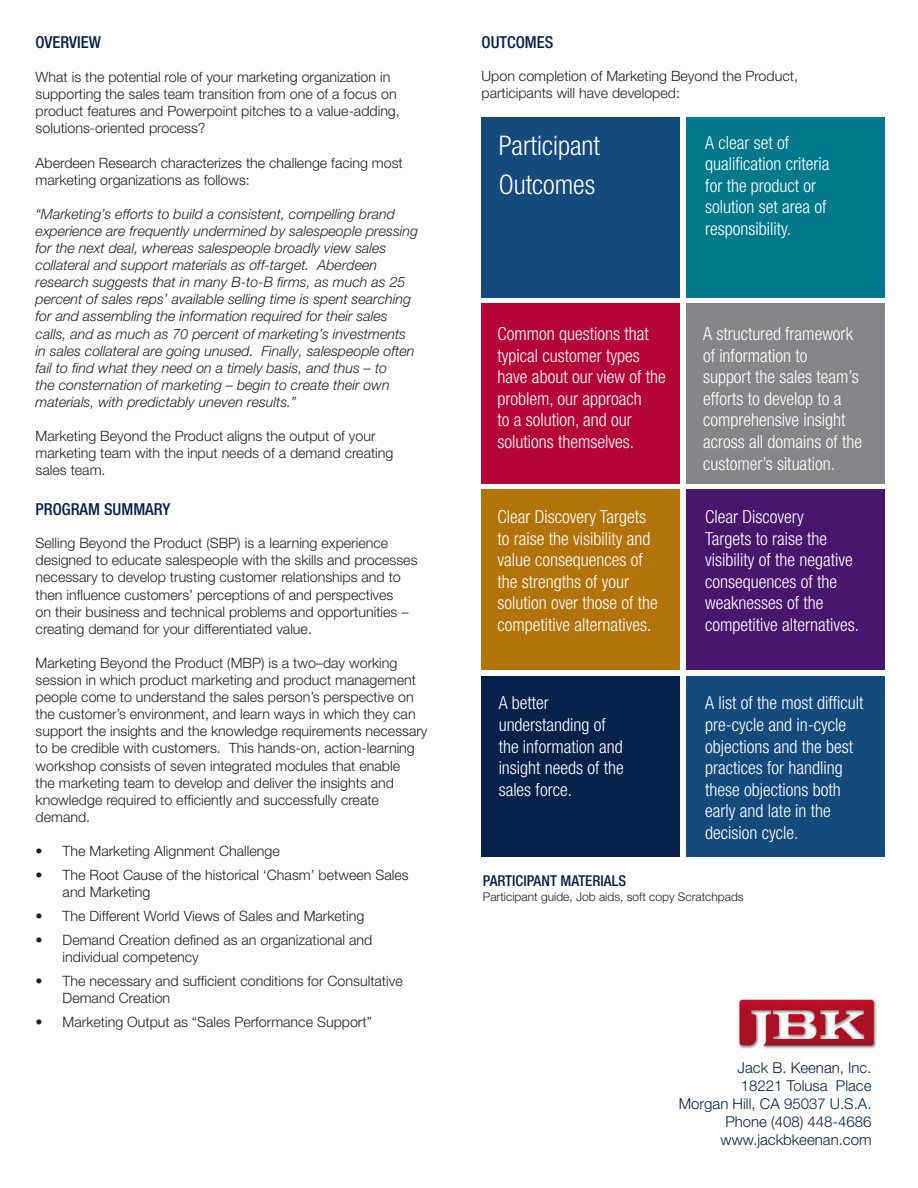
<style>
.page{position:relative;width:918px;height:1188px;background:#fff}
.page>*{position:absolute;margin:0;border:0;box-sizing:border-box;transform-origin:0 0}
.t1{font:300 condensed 27px "Helvetica Neue LT Pro";color:#fff}
.t2{font:300 condensed 18px/21.6px "Helvetica Neue LT Pro";color:#fff}
.t3{font:500 condensed 16.5px "Helvetica Neue LT Pro";color:#07214b}
.t4{font:300 15px "Helvetica Neue LT Pro";color:#07214b}
.t5{font:500 condensed 15px "Helvetica Neue LT Pro";color:#07214b}
.t6{font:300 14.25px/17.1px "Helvetica Neue LT Pro";color:#231f20}
.t7{font:italic 300 14.25px/17.1px "Helvetica Neue LT Pro";color:#231f20}
.t8{font:300 12px "Helvetica Neue LT Pro";color:#231f20}
</style>
<div class="page">
<img style="left:738px;top:999px;width:139px;height:50px">
<div style="left:481px;top:117px;width:199px;height:180px;background:#144a7c"></div>
<div style="left:686px;top:117px;width:199px;height:180px;background:#00788b"></div>
<div style="left:481px;top:303px;width:199px;height:181px;background:#b50536"></div>
<div style="left:686px;top:303px;width:199px;height:181px;background:#848689"></div>
<div style="left:481px;top:490px;width:199px;height:180px;background:#b2730b"></div>
<div style="left:686px;top:490px;width:199px;height:180px;background:#48166d"></div>
<div style="left:481px;top:676px;width:199px;height:180px;background:#07214b"></div>
<div style="left:686px;top:676px;width:199px;height:180px;background:#144a7c"></div>
<p class="t3" style="left:36px;top:32px;width:67px">OVERVIEW</p>
<p class="t6" style="left:36px;top:68px;width:366px">What is the potential role of your marketing organization in supporting the sales team transition from one of a focus on product features and Powerpoint pitches to a value-adding, solutions-oriented process?</p>
<p class="t6" style="left:36px;top:154px;width:369px">Aberdeen Research characterizes the challenge facing most marketing organizations as follows:</p>
<p class="t7" style="left:36px;top:205px;width:384px">“Marketing’s efforts to build a consistent, compelling brand experience are frequently undermined by salespeople pressing for the next deal, whereas salespeople broadly view sales collateral and support materials as off-target. Aberdeen research suggests that in many B-to-B firms, as much as 25 percent of sales reps’ available selling time is spent searching for and assembling the information required for their sales calls, and as much as 70 percent of marketing’s investments in sales collateral are going unused. Finally, salespeople often fail to find what they need on a timely basis, and thus – to<br>the consternation of marketing – begin to create their own materials, with predictably uneven results.”</p>
<p class="t6" style="left:36px;top:427px;width:359px">Marketing Beyond the Product aligns the output of your marketing team with the input needs of a demand creating sales team.</p>
<p class="t3" style="left:36px;top:499px;width:136px">PROGRAM SUMMARY</p>
<p class="t6" style="left:36px;top:534px;width:383px">Selling Beyond the Product (SBP) is a learning experience designed to educate salespeople with the skills and processes necessary to develop trusting customer relationships and to then influence customers’ perceptions of and perspectives<br>on their business and technical problems and opportunities – creating demand for your differentiated value.</p>
<p class="t6" style="left:36px;top:654px;width:393px">Marketing Beyond the Product (MBP) is a two–day working session in which product marketing and product management people come to understand the sales person’s perspective on the customer’s environment, and learn ways in which they can support the insights and the knowledge requirements necessary to be credible with customers. This hands-on, action-learning workshop consists of seven integrated modules that enable<br>the marketing team to develop and deliver the insights and knowledge required to efficiently and successfully create demand.</p>
<p class="t6" style="left:36px;top:842px;width:246px">• The Marketing Alignment Challenge</p>
<p class="t6" style="left:63px;top:866px;width:348px;text-indent:-27px">• The Root Cause of the historical ‘Chasm’ between Sales and Marketing</p>
<p class="t6" style="left:36px;top:907px;width:330px">• The Different World Views of Sales and Marketing</p>
<p class="t6" style="left:63px;top:931px;width:311px;text-indent:-27px">• Demand Creation defined as an organizational and individual competency</p>
<p class="t6" style="left:63px;top:972px;width:342px;text-indent:-27px">• The necessary and sufficient conditions for Consultative<br>Demand Creation</p>
<p class="t6" style="left:36px;top:1013px;width:338px">• Marketing Output as “Sales Performance Support”</p>
<p class="t3" style="left:482px;top:32px;width:73px">OUTCOMES</p>
<p class="t6" style="left:482px;top:67px;width:318px">Upon completion of Marketing Beyond the Product, participants will have developed:</p>
<p class="t1" style="left:499px;top:130px;width:103px">Participant</p>
<p class="t1" style="left:499px;top:169px;width:98px">Outcomes</p>
<p class="t2" style="left:705px;top:131px;width:126px">A clear set of qualification criteria for the product or solution set area of responsibility.</p>
<p class="t2" style="left:498px;top:323px;width:170px">Common questions that typical customer types have about our view of the problem, our approach<br>to a solution, and our solutions themselves.</p>
<p class="t2" style="left:703px;top:323px;width:161px">A structured framework of information to<br>support the sales team’s efforts to develop to a comprehensive insight across all domains of the customer’s situation.</p>
<p class="t2" style="left:498px;top:506px;width:162px">Clear Discovery Targets to raise the visibility and value consequences of the strengths of your solution over those of the competitive alternatives.</p>
<p class="t2" style="left:705px;top:506px;width:155px">Clear Discovery<br>Targets to raise the visibility of the negative consequences of the weaknesses of the competitive alternatives.</p>
<p class="t2" style="left:499px;top:692px;width:127px">A better understanding of the information and insight needs of the sales force.</p>
<p class="t2" style="left:705px;top:692px;width:160px">A list of the most difficult pre-cycle and in-cycle objections and the best practices for handling these objections both early and late in the decision cycle.</p>
<p class="t5" style="left:483px;top:872px;width:145px">PARTICIPANT MATERIALS</p>
<p class="t8" style="left:483px;top:889px;width:262px">Participant guide, Job aids, soft copy Scratchpads</p>
<p class="t4" style="left:738px;top:1059px;width:135px">Jack B. Keenan, Inc.</p>
<p class="t4" style="left:741px;top:1077px;width:132px">18221 Tolusa Place</p>
<p class="t4" style="left:679px;top:1095px;width:194px">Morgan Hill, CA 95037 U.S.A.</p>
<p class="t4" style="left:725px;top:1113px;width:148px">Phone (408) 448-4686</p>
<p class="t4" style="left:721px;top:1131px;width:152px">www.jackbkeenan.com</p>
</div>
